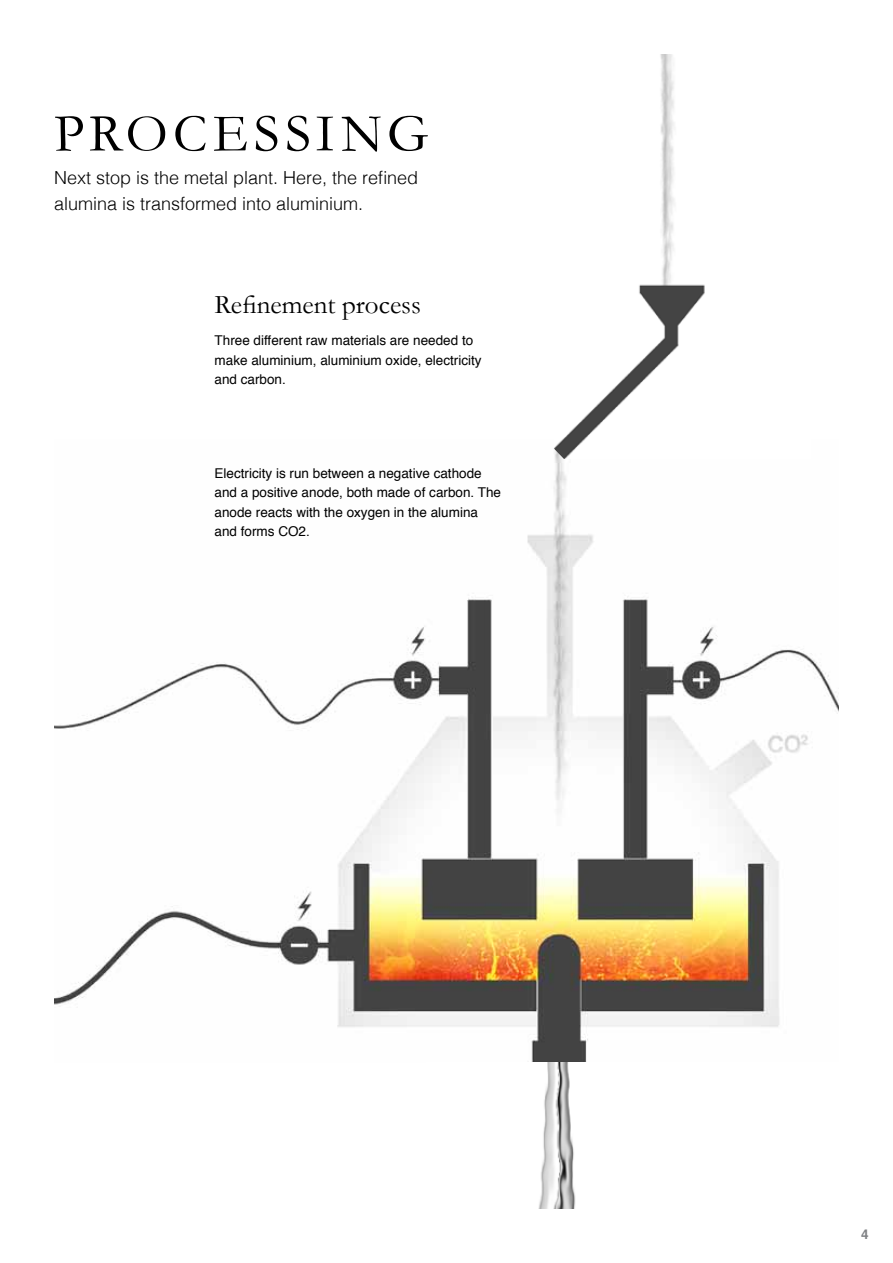
<style>
.page{position:relative;width:893px;height:1263px;background:#fff}
.page>*{position:absolute;margin:0;border:0;box-sizing:border-box;transform-origin:0 0}
.t1{font:54px "Garamond";letter-spacing:.1em;color:#000}
.t2{font:27px "Garamond";color:#000}
.t3{font:300 18px/25.5px "Helvetica";color:#000}
.t4{font:13.5px/19.5px "Helvetica";color:#000}
.t5{font:700 13.5px "Helvetica";color:#808285}
</style>
<div class="page">
<img style="left:54px;top:459px;width:785px;height:604px">
<img style="left:538px;top:1063px;width:38px;height:146px">
<img style="left:554px;top:54px;width:151px;height:405px">
<h1 class="t1" style="left:54px;top:101px;width:376px">Processing</h1>
<h3 class="t3" style="left:54px;top:164px;width:366px">Next stop is the metal plant. Here, the refined alumina is transformed into aluminium.</h3>
<h2 class="t2" style="left:215px;top:289px;width:208px">Refinement process</h2>
<p class="t4" style="left:215px;top:331px;width:269px">Three different raw materials are needed to make aluminium, aluminium oxide, electricity and carbon.</p>
<p class="t4" style="left:215px;top:464px;width:288px">Electricity is run between a negative cathode and a positive anode, both made of carbon. The anode reacts with the oxygen in the alumina and forms CO2.</p>
<p class="t5" style="left:861px;top:1224px;width:9px">4</p>
</div>
